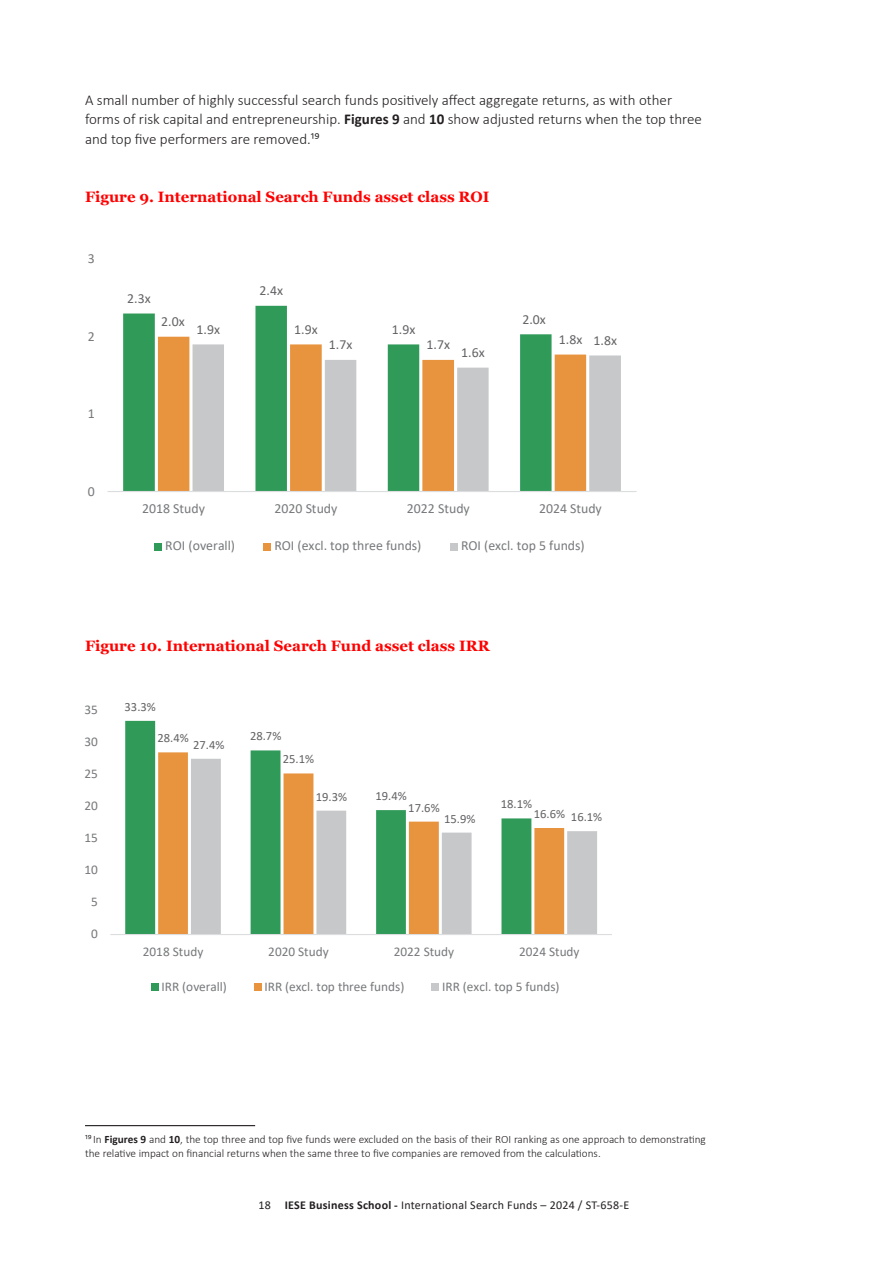
<style>
.page{position:relative;width:893px;height:1263px;background:#fff}
.page>*{position:absolute;margin:0;border:0;box-sizing:border-box;transform-origin:0 0}
.Body_text_1_column{font:300 15px/19.5px "Calibri";color:#231f20}
.Figure___Table_number{font:700 15px "Georgia";color:#f00}
.t1{font:13.8px "Calibri";color:#76787b}
.t2{font:13.8px "Calibri";color:#636366}
.t3{font:13.35px "Calibri";color:#76787b}
.t4{font:13.2px "Calibri";color:#76787b}
.t5{font:12.6px "Calibri";color:#636366}
.t6{font:12px "Calibri";letter-spacing:.02em;color:#231f20}
.Footnote{font:300 11.25px/13.5px "Calibri";color:#231f20}
.s1{font-weight:700}
</style>
<div class="page">
<hr style="left:85px;top:1125px;width:170px;height:1px;background:#231f20">
<svg style="left:123px;top:306px;width:429px;height:185px"></svg>
<svg style="left:158px;top:337px;width:394px;height:154px;fill:#e8933e"></svg>
<svg style="left:193px;top:344px;width:428px;height:147px"></svg>
<hr style="left:107px;top:491px;width:530px;height:1px;background:#dcdddf">
<div style="left:154px;top:543px;width:8px;height:7px;background:#309a59"></div>
<div style="left:264px;top:543px;width:7px;height:7px;background:#e8933e"></div>
<div style="left:450px;top:543px;width:8px;height:7px;background:#c7c8ca"></div>
<svg style="left:125px;top:721px;width:156px;height:213px;fill:#309a59"></svg>
<svg style="left:158px;top:752px;width:123px;height:182px;background:#e5a35c"></svg>
<svg style="left:191px;top:759px;width:406px;height:175px"></svg>
<hr style="left:110px;top:934px;width:502px;height:1px;background:#dcdddf">
<div style="left:151px;top:983px;width:7px;height:7px;background:#309a59"></div>
<div style="left:254px;top:983px;width:7px;height:7px;background:#e8933e"></div>
<div style="left:432px;top:983px;width:7px;height:7px;background:#c7c8ca"></div>
<p class="Body_text_1_column" style="left:85px;top:90px;width:618px">A small number of highly successful search funds positively affect aggregate returns, as with other forms of risk capital and entrepreneurship. <span class="s1">Figures 9</span> and <span class="s1">10</span> show adjusted returns when the top three and top five performers are removed.19</p>
<p class="Figure___Table_number" style="left:85px;top:187px;width:406px">Figure 9. International Search Funds asset class ROI</p>
<p class="t1" style="left:88px;top:249px;width:9px">3</p>
<p class="t1" style="left:88px;top:326px;width:8px">2</p>
<p class="t1" style="left:88px;top:404px;width:9px">1</p>
<p class="t1" style="left:88px;top:481px;width:8px">0</p>
<p class="t2" style="left:127px;top:289px;width:25px">2.3x</p>
<p class="t2" style="left:260px;top:281px;width:25px">2.4x</p>
<p class="t2" style="left:161px;top:312px;width:25px">2.0x</p>
<p class="t2" style="left:522px;top:310px;width:25px">2.0x</p>
<p class="t2" style="left:294px;top:320px;width:25px">1.9x</p>
<p class="t2" style="left:427px;top:335px;width:25px">1.7x</p>
<p class="t2" style="left:197px;top:320px;width:25px">1.9x</p>
<p class="t2" style="left:392px;top:320px;width:25px">1.9x</p>
<p class="t2" style="left:329px;top:335px;width:25px">1.7x</p>
<p class="t2" style="left:461px;top:343px;width:25px">1.6x</p>
<p class="t2" style="left:559px;top:330px;width:25px">1.8x</p>
<p class="t2" style="left:594px;top:331px;width:25px">1.8x</p>
<p class="t1" style="left:142px;top:499px;width:64px">2018 Study</p>
<p class="t1" style="left:275px;top:499px;width:64px">2020 Study</p>
<p class="t1" style="left:407px;top:499px;width:64px">2022 Study</p>
<p class="t1" style="left:539px;top:499px;width:64px">2024 Study</p>
<p class="t1" style="left:165px;top:536px;width:71px">ROI (overall)</p>
<p class="t1" style="left:274px;top:536px;width:149px">ROI (excl. top three funds)</p>
<p class="t1" style="left:461px;top:536px;width:125px">ROI (excl. top 5 funds)</p>
<p class="Figure___Table_number" style="left:85px;top:636px;width:406px">Figure 10. International Search Fund asset class IRR</p>
<p class="t3" style="left:85px;top:700px;width:15px">35</p>
<p class="t4" style="left:85px;top:732px;width:15px">30</p>
<p class="t3" style="left:85px;top:764px;width:15px">25</p>
<p class="t3" style="left:85px;top:796px;width:15px">20</p>
<p class="t4" style="left:85px;top:828px;width:15px">15</p>
<p class="t3" style="left:85px;top:860px;width:15px">10</p>
<p class="t4" style="left:91px;top:893px;width:8px">5</p>
<p class="t4" style="left:91px;top:925px;width:8px">0</p>
<p class="t5" style="left:125px;top:698px;width:33px">33.3%</p>
<p class="t5" style="left:157px;top:729px;width:33px">28.4%</p>
<p class="t5" style="left:193px;top:736px;width:33px">27.4%</p>
<p class="t5" style="left:250px;top:727px;width:33px">28.7%</p>
<p class="t5" style="left:283px;top:750px;width:33px">25.1%</p>
<p class="t5" style="left:316px;top:788px;width:33px">19.3%</p>
<p class="t5" style="left:375px;top:787px;width:33px">19.4%</p>
<p class="t5" style="left:501px;top:795px;width:33px">18.1%</p>
<p class="t5" style="left:408px;top:799px;width:33px">17.6%</p>
<p class="t5" style="left:534px;top:805px;width:33px">16.6%</p>
<p class="t5" style="left:444px;top:809px;width:33px">15.9%</p>
<p class="t5" style="left:571px;top:808px;width:33px">16.1%</p>
<p class="t4" style="left:143px;top:942px;width:62px">2018 Study</p>
<p class="t4" style="left:268px;top:942px;width:62px">2020 Study</p>
<p class="t4" style="left:394px;top:942px;width:62px">2022 Study</p>
<p class="t4" style="left:519px;top:942px;width:62px">2024 Study</p>
<p class="t3" style="left:161px;top:977px;width:67px">IRR (overall)</p>
<p class="t3" style="left:265px;top:977px;width:141px">IRR (excl. top three funds)</p>
<p class="t3" style="left:442px;top:977px;width:119px">IRR (excl. top 5 funds)</p>
<p class="Footnote" style="left:85px;top:1133px;width:622px">19 In <span class="s1">Figures 9</span> and <span class="s1">10</span>, the top three and top five funds were excluded on the basis of their ROI ranking as one approach to demonstrating the relative impact on financial returns when the same three to five companies are removed from the calculations.</p>
<p class="t6" style="left:259px;top:1197px;width:372px">18 <span class="s1">IESE Business School -</span> International Search Funds – 2024 / ST-658-E</p>
</div>
